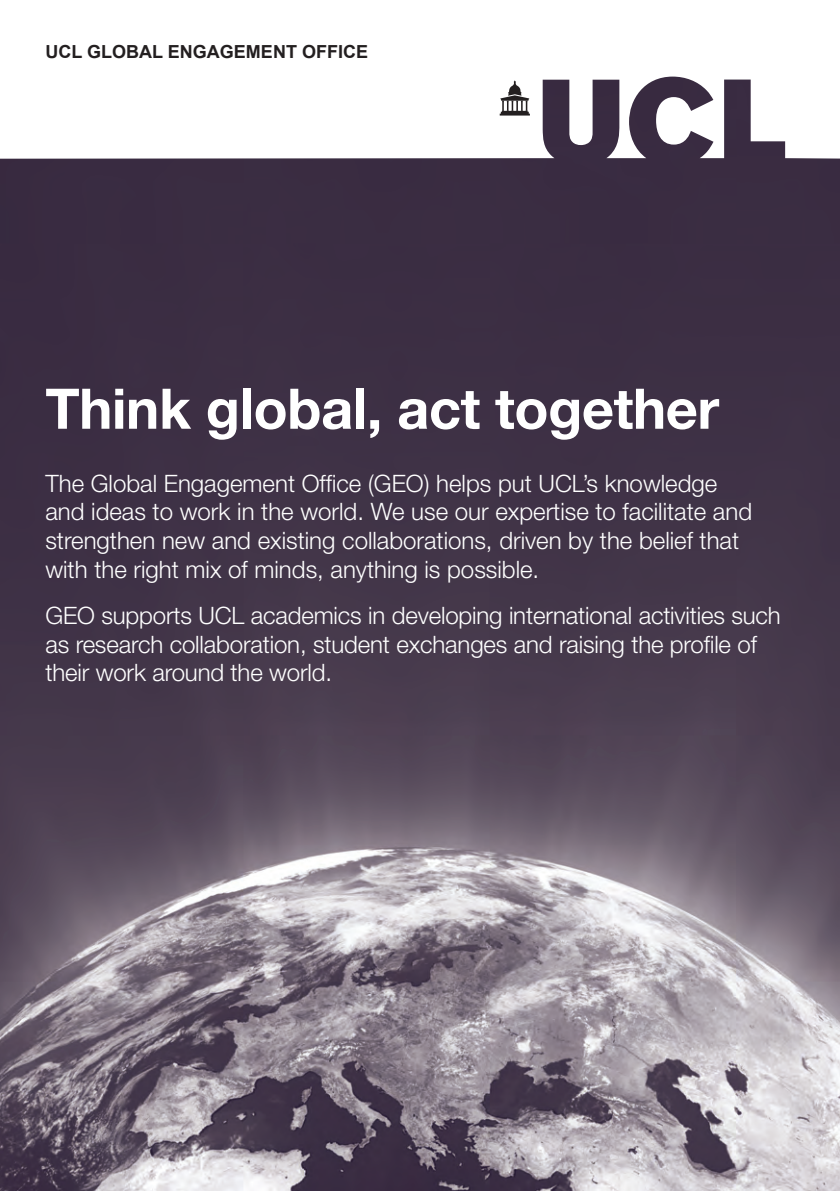
<style>
.page{position:relative;width:840px;height:1191px;background:#fff}
.page>*{position:absolute;margin:0;border:0;box-sizing:border-box;transform-origin:0 0}
.t1{font:700 56px "Helvetica Neue";letter-spacing:-.01em;color:#fff}
.bodyt_ext{font:300 24px/28.8px "Helvetica Neue";color:#fff}
.secrets_line_2{font:700 18px "Arial";color:#231f20}
</style>
<div class="page">
<img style="left:0;top:159px;width:839px;height:1032px">
<svg style="left:0;top:76px;width:839px;height:83px"></svg>
<svg style="left:499px;top:80px;width:30px;height:36px"></svg>
<p class="secrets_line_2" style="left:45px;top:40px;width:324px">UCL GLOBAL ENGAGEMENT OFFICE</p>
<p class="t1" style="left:45px;top:374px;width:675px">Think global, act together</p>
<p class="bodyt_ext" style="left:45px;top:468px;width:707px">The Global Engagement Office (GEO) helps put UCL’s knowledge and ideas to work in the world. We use our expertise to facilitate and strengthen new and existing collaborations, driven by the belief that with the right mix of minds, anything is possible.</p>
<p class="bodyt_ext" style="left:45px;top:600px;width:736px">GEO supports UCL academics in developing international activities such as research collaboration, student exchanges and raising the profile of their work around the world.</p>
</div>
